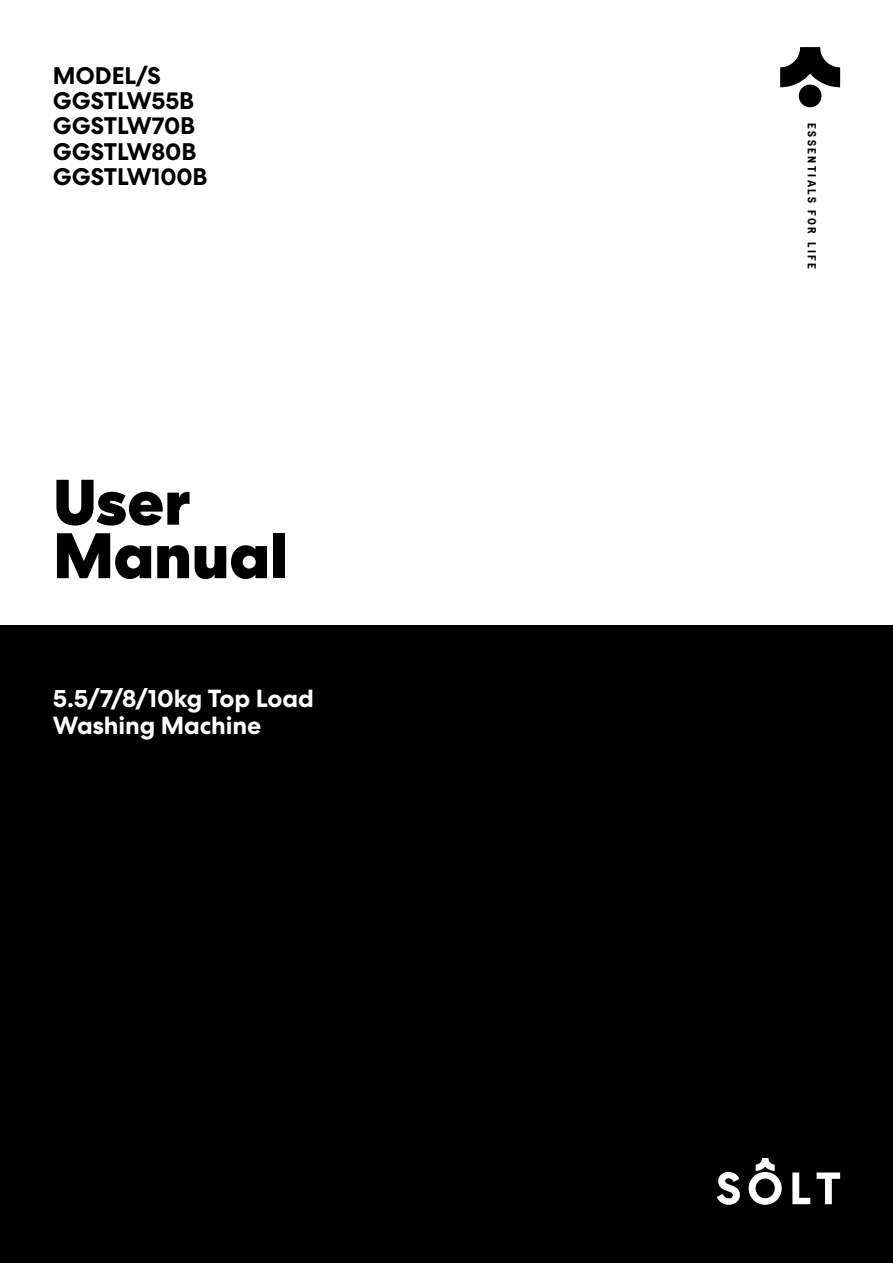
<style>
.page{position:relative;width:893px;height:1263px;background:#fff}
.page>*{position:absolute;margin:0;border:0;box-sizing:border-box;transform-origin:0 0}
.t1{font:800 64.2px/53.4px "Centra No 2";letter-spacing:-.015em;color:#000}
.t2{font:700 24.75px/27px "Centra No 2";letter-spacing:-.005em;color:#fff}
.t3{font:700 24px/25.5px "Centra No 2";letter-spacing:-.005em;color:#000}
.t4{font:700 11.7px "Transcript";letter-spacing:.205em;color:#000}
</style>
<div class="page">
<div style="left:0;top:626px;width:893px;height:637px;background:#000"></div>
<div style="left:799px;top:85px;width:22px;height:22px;background:#000;border-radius:50%"></div>
<svg style="left:780px;top:47px;width:60px;height:40px"></svg>
<svg style="left:717px;top:1172px;width:23px;height:33px"></svg>
<svg style="left:792px;top:1172px;width:18px;height:32px"></svg>
<svg style="left:817px;top:1172px;width:23px;height:32px"></svg>
<svg style="left:749px;top:1158px;width:33px;height:47px"></svg>
<p class="t3" style="left:53px;top:63px;width:156px">MODEL/S<br>GGSTLW55B<br>GGSTLW70B<br>GGSTLW80B<br>GGSTLW100B</p>
<h1 class="t1" style="left:53px;top:477px;width:237px">User<br>Manual</h1>
<p class="t2" style="left:53px;top:685px;width:263px">5.5/7/8/10kg Top Load<br>Washing Machine</p>
<p class="t4" style="left:819px;top:123px;width:148px;rotate:90deg">ESSENTIALS FOR LIFE</p>
</div>
